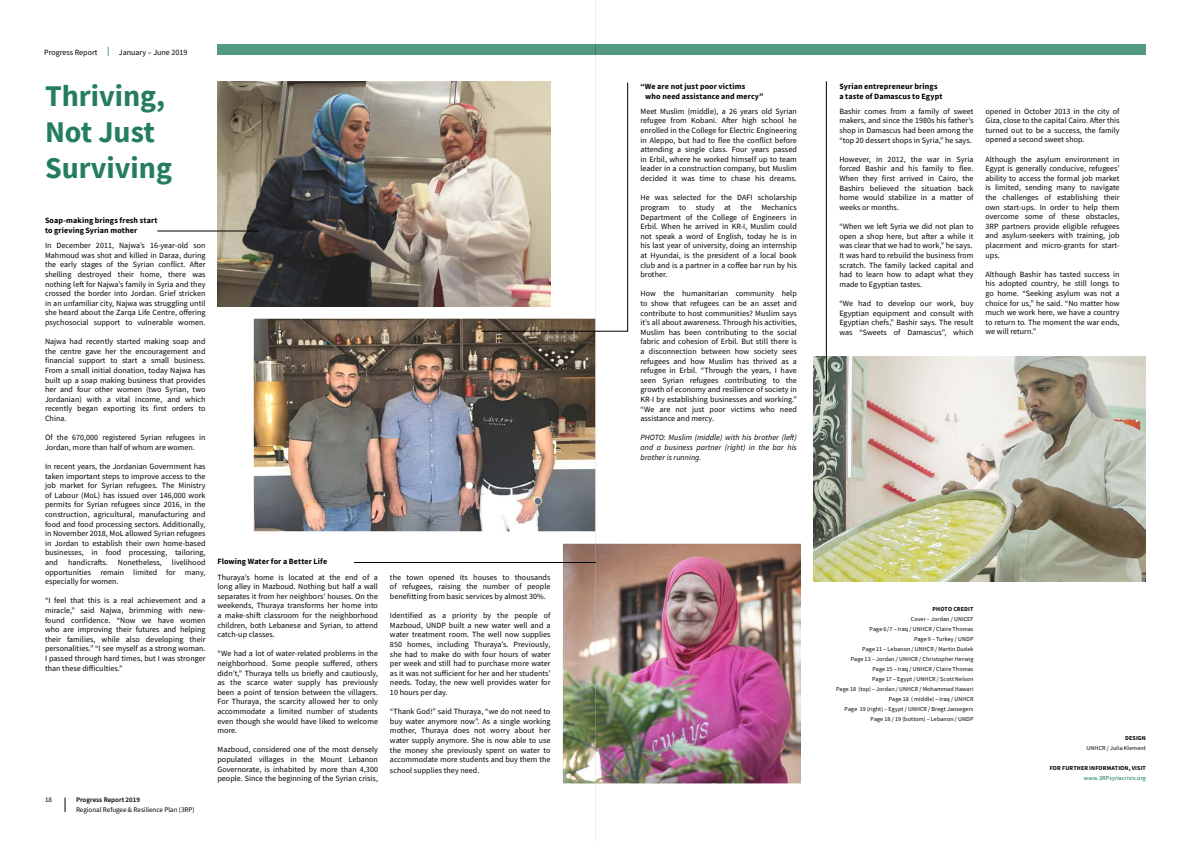
<style>
.page{position:relative;width:1191px;height:842px;background:#fff}
.page>*{position:absolute;margin:0;border:0;box-sizing:border-box;transform-origin:0 0}
.t1{font:700 30px/36px "Source Sans Pro";color:#247d61}
.t2{font:8px/9.6px "Source Sans Pro";letter-spacing:.005em;color:#000;text-align:justify}
.t3{font:700 8px/10px "Source Sans Pro";letter-spacing:.015em;color:#000}
.t4{font:italic 8px/9.6px "Source Sans Pro";letter-spacing:.005em;color:#000;text-align:justify}
.t5{font:7px "Source Sans Pro";color:#000}
.t6{font:600 7px "Source Sans Pro";color:#000}
.t7{font:6px/10px "Source Sans Pro";letter-spacing:.02em;color:#000;text-align:right}
.t8{font:700 6px "Source Sans Pro";letter-spacing:.025em;color:#000}
.t9{font:6px "Source Sans Pro";letter-spacing:.025em;color:#0a6e4f}
</style>
<div class="page">
<svg style="left:65px;top:798px;width:1px;height:14px"></svg>
<div style="left:217px;top:45px;width:929px;height:10px;background:#549984"></div>
<img style="left:217px;top:81px;width:264px;height:225px">
<img style="left:254px;top:319px;width:227px;height:212px">
<img style="left:628px;top:544px;width:173px;height:239px">
<img style="left:813px;top:356px;width:333px;height:225px">
<hr style="left:157px;top:231px;width:101px;height:1px;background:#000">
<hr style="left:354px;top:562px;width:241px;height:1px;background:#000">
<hr style="left:826px;top:81px;width:1px;height:313px;background:#000">
<img style="left:481px;top:0;width:147px;height:842px">
<p class="t2" style="left:44px;top:47px;width:55px">Progress Report</p>
<p class="t2" style="left:119px;top:47px;width:70px">January – June 2019</p>
<h1 class="t1" style="left:45px;top:78px;width:128px">Thriving,<br>Not Just<br>Surviving</h1>
<p class="t3" style="left:45px;top:215px;width:114px">Soap-making brings fresh start to grieving Syrian mother</p>
<p class="t2" style="left:45px;top:241px;width:162px">In December 2011, Najwa’s 16-year-old son Mahmoud was shot and killed in Daraa, during the early stages of the Syrian conflict. After shelling destroyed their home, there was nothing left for Najwa’s family in Syria and they crossed the border into Jordan. Grief stricken in an unfamiliar city, Najwa was struggling until she heard about the Zarqa Life Centre, offering psychosocial support to vulnerable women.</p>
<p class="t2" style="left:45px;top:337px;width:162px">Najwa had recently started making soap and the centre gave her the encouragement and financial support to start a small business.<br>From a small initial donation, today Najwa has built up a soap making business that provides her and four other women (two Syrian, two Jordanian) with a vital income, and which recently began exporting its first orders to China.</p>
<p class="t2" style="left:45px;top:433px;width:162px">Of the 670,000 registered Syrian refugees in<br>Jordan, more than half of whom are women.</p>
<p class="t2" style="left:45px;top:461px;width:162px">In recent years, the Jordanian Government has taken important steps to improve access to the job market for Syrian refugees. The Ministry of Labour (MoL) has issued over 146,000 work permits for Syrian refugees since 2016, in the construction, agricultural, manufacturing and food and food processing sectors. Additionally, in November 2018, MoL allowed Syrian refugees in Jordan to establish their own home-based businesses, in food processing, tailoring, and</p>
<p class="t2" style="left:68px;top:557px;width:41px">handicrafts.</p>
<p class="t2" style="left:118px;top:557px;width:45px">Nonetheless,</p>
<p class="t2" style="left:45px;top:557px;width:162px;text-indent:127px">livelihood opportunities remain limited for many, especially for women.</p>
<p class="t2" style="left:45px;top:596px;width:162px">“I feel that this is a real achievement and a miracle,” said Najwa, brimming with new&shy;found confidence. “Now we have women who are improving their futures and helping their families, while also developing their personalities.” “I see myself as a strong woman.<br>I passed through hard times, but I was stronger than these difficulties.”</p>
<p class="t5" style="left:45px;top:795px;width:8px">18</p>
<p class="t6" style="left:76px;top:795px;width:65px">Progress Report 2019</p>
<p class="t5" style="left:76px;top:805px;width:120px">Regional Refugee &amp; Resilience Plan (3RP)</p>
<p class="t3" style="left:217px;top:557px;width:111px">Flowing Water for a Better Life</p>
<p class="t2" style="left:217px;top:572px;width:162px">Thuraya’s home is located at the end of a long alley in Mazboud. Nothing but half a wall separates it from her neighbors’ houses. On the weekends, Thuraya transforms her home into a make-shift classroom for the neighborhood children, both Lebanese and Syrian, to attend catch-up classes.</p>
<p class="t2" style="left:217px;top:649px;width:162px">“We had a lot of water-related problems in the neighborhood. Some people suffered, others didn’t,” Thuraya tells us briefly and cautiously, as the scarce water supply has previously been a point of tension between the villagers.<br>For Thuraya, the scarcity allowed her to only accommodate a limited number of students even though she would have liked to welcome more.</p>
<p class="t2" style="left:217px;top:745px;width:162px">Mazboud, considered one of the most densely populated villages in the Mount Lebanon Governorate, is inhabited by more than 4,300 people. Since the beginning of the Syrian crisis,</p>
<p class="t2" style="left:390px;top:572px;width:162px">the town opened its houses to thousands of refugees, raising the number of people benefitting from basic services by almost 30%.</p>
<p class="t2" style="left:390px;top:611px;width:162px">Identified as a priority by the people of Mazboud, UNDP built a new water well and a water treatment room. The well now supplies 850 homes, including Thuraya’s. Previously, she had to make do with four hours of water per week and still had to purchase more water as it was not sufficient for her and her students’ needs. Today, the new well provides water for 10 hours per day.</p>
<p class="t2" style="left:390px;top:707px;width:162px">“Thank God!” said Thuraya, “we do not need to buy water anymore now”. As a single working mother, Thuraya does not worry about her water supply anymore. She is now able to use the money she previously spent on water to accommodate more students and buy them the</p>
<p class="t2" style="left:390px;top:765px;width:91px">school supplies they need.</p>
<p class="t3" style="left:645px;top:81px;width:120px;text-indent:-5px">“We are not just poor victims<br>who need assistance and mercy”</p>
<p class="t2" style="left:640px;top:106px;width:158px">Meet Muslim (middle), a 26 years old Syrian refugee from Kobani. After high school he enrolled in the College for Electric Engineering in Aleppo, but had to flee the conflict before attending a single class. Four years passed in Erbil, where he worked himself up to team leader in a construction company, but Muslim decided it was time to chase his dreams.</p>
<p class="t2" style="left:640px;top:193px;width:158px">He was selected for the DAFI scholarship program to study at the Mechanics Department of the College of Engineers in Erbil. When he arrived in KR-I, Muslim could not speak a word of English, today he is in his last year of university, doing an internship at Hyundai, is the president of a local book club and is a partner in a coffee bar run by his brother.</p>
<p class="t2" style="left:640px;top:289px;width:158px">How the humanitarian community help to show that refugees can be an asset and contribute to host communities? Muslim says it’s all about awareness. Through his activities, Muslim has been contributing to the social fabric and cohesion of Erbil. But still there is a disconnection between how society sees refugees and how Muslim has thrived as a refugee in Erbil. “Through the years, I have seen Syrian refugees contributing to the growth of economy and resilience of society in KR-I by establishing businesses and working.” “We are not just poor victims who need assistance and mercy.</p>
<p class="t4" style="left:640px;top:433px;width:158px">PHOTO: Muslim (middle) with his brother (left) and a business partner (right) in the bar his brother is running.</p>
<p class="t3" style="left:839px;top:81px;width:105px">Syrian entrepreneur brings a taste of Damascus to Egypt</p>
<p class="t2" style="left:839px;top:106px;width:136px">Bashir comes from a family of sweet makers, and since the 1980s his father’s shop in Damascus had been among the “top 20 dessert shops in Syria,” he says.</p>
<p class="t2" style="left:839px;top:154px;width:136px">However, in 2012, the war in Syria forced Bashir and his family to flee.<br>When they first arrived in Cairo, the Bashirs believed the situation back home would stabilize in a matter of weeks or months.</p>
<p class="t2" style="left:839px;top:222px;width:136px;text-align:left">“When we left Syria we did not plan to open a shop here, but after a while it was clear that we had to work,” he says.<br>It was hard to rebuild the business from scratch. The family lacked capital and had to learn how to adapt what they made to Egyptian tastes.</p>
<p class="t2" style="left:839px;top:298px;width:136px">“We had to develop our work, buy Egyptian equipment and consult with Egyptian chefs,” Bashir says. The result was “Sweets of Damascus”, which</p>
<p class="t2" style="left:985px;top:106px;width:136px">opened in October 2013 in the city of Giza, close to the capital Cairo. After this turned out to be a success, the family opened a second sweet shop.</p>
<p class="t2" style="left:985px;top:154px;width:136px">Although the asylum environment in Egypt is generally conducive, refugees’ ability to access the formal job market is limited, sending many to navigate the challenges of establishing their own start-ups. In order to help them overcome some of these obstacles, 3RP partners provide eligible refugees and asylum-seekers with training, job placement and micro-grants for start&shy;ups.</p>
<p class="t2" style="left:985px;top:269px;width:136px">Although Bashir has tasted success in his adopted country, he still longs to go home. “Seeking asylum was not a choice for us,” he said. “No matter how much we work here, we have a country to return to. The moment the war ends, we will return.”</p>
<p class="t8" style="left:932px;top:605px;width:42px">PHOTO CREDIT</p>
<p class="t7" style="left:836px;top:614px;width:139px">Cover – Jordan / UNICEF<br>Page 6 / 7 – Iraq / UNHCR / Claire Thomas<br>Page 9 – Turkey / UNDP<br>Page 11 – Lebanon / UNHCR / Martin Dudek<br>Page 13 – Jordan / UNHCR / Christopher Herwig<br>Page 15 – Iraq / UNHCR / Claire Thomas<br>Page 17 – Egypt / UNHCR / Scott Nelson<br>Page 18 (top) – Jordan / UNHCR / Mohammad Hawari Page 18 ( middle) – Iraq / UNHCR<br>Page 19 (right) – Egypt / UNHCR / Bregt Jansegers Page 18 / 19 (bottom) – Lebanon / UNDP</p>
<p class="t8" style="left:1125px;top:734px;width:22px">DESIGN</p>
<p class="t7" style="left:1086px;top:743px;width:61px">UNHCR / Julia Klement</p>
<p class="t8" style="left:1049px;top:764px;width:98px">FOR FURTHER INFORMATION, VISIT</p>
<p class="t9" style="left:1084px;top:774px;width:64px">www.3RPsyriacrisis.org</p>
</div>
